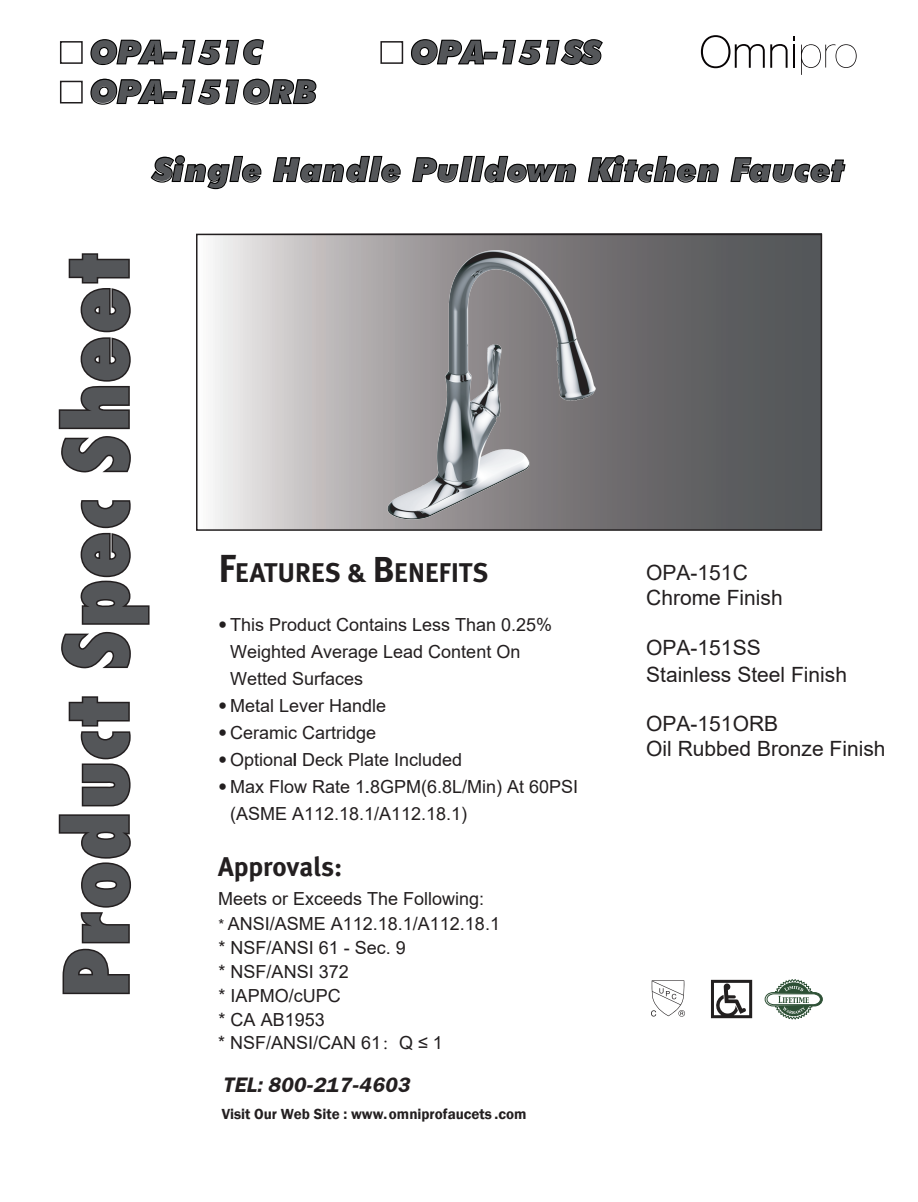
<style>
.page{position:relative;width:918px;height:1202px;background:#fff}
.page>*{position:absolute;margin:0;border:0;box-sizing:border-box;transform-origin:0 0}
.t1{font:800 84px "Futura Cond";color:#545659}
.t2{font:italic 900 33px "Futura BT";color:#545659}
.t3{font:italic 900 33px "Futura BT";letter-spacing:-.025em;color:#545659}
.t4{font:700 27px "Meta Plus";letter-spacing:-.02em;color:#211e1f}
.t5{font:700 27px "Meta Plus";color:#231f20}
.t6{font:21px/25.2px "Arial";color:#231f20}
.t7{font:18px/24.3px "Arial";color:#231f20}
.t8{font:italic 18px "Franklin Demi";color:#231f20}
.t9{font:600 15px "Franklin Gothic";color:#231f20}
.s1{font-size:39px}
.s2{font-size:36px}
.s3{font-family:"Meta"}
.s4{font-size:15px}
.s5{font-family:"Adobe Song Std";font-weight:300}
</style>
<div class="page">
<svg style="left:213px;top:236px;width:606px;height:291px;background:#9a9a9b"></svg>
<div style="left:196px;top:233px;width:626px;height:297px;border:2px solid #231f20"></div>
<svg style="left:58px;top:696px;width:74px;height:299px"></svg>
<svg style="left:61px;top:500px;width:89px;height:169px"></svg>
<svg style="left:58px;top:253px;width:73px;height:220px"></svg>
<svg style="left:150px;top:155px;width:112px;height:35px"></svg>
<svg style="left:272px;top:155px;width:129px;height:28px"></svg>
<svg style="left:412px;top:155px;width:165px;height:28px"></svg>
<svg style="left:588px;top:155px;width:131px;height:28px"></svg>
<svg style="left:730px;top:157px;width:116px;height:26px"></svg>
<div style="left:60px;top:41px;width:23px;height:23px;border:2px solid #201d1e"></div>
<div style="left:380px;top:41px;width:23px;height:23px;border:2px solid #201d1e"></div>
<svg style="left:411px;top:39px;width:192px;height:27px"></svg>
<div style="left:60px;top:81px;width:23px;height:22px;border:2px solid #201d1e"></div>
<svg style="left:90px;top:39px;width:227px;height:66px"></svg>
<svg style="left:711px;top:979px;width:41px;height:38px"></svg>
<svg style="left:765px;top:979px;width:57px;height:40px"></svg>
<img style="left:279px;top:240px;width:473px;height:282px">
<svg style="left:651px;top:980px;width:34px;height:36px"></svg>
<svg style="left:701px;top:35px;width:87px;height:33px"></svg>
<svg style="left:794px;top:36px;width:1px;height:32px"></svg>
<svg style="left:801px;top:44px;width:56px;height:31px"></svg>
<h2 class="t2" style="left:90px;top:32px;width:175px">OPA-151C</h2>
<h2 class="t3" style="left:410px;top:32px;width:192px">OPA-151SS</h2>
<h2 class="t3" style="left:90px;top:72px;width:228px">OPA-151ORB</h2>
<h2 class="t2" style="left:153px;top:150px;width:693px">Single Handle Pulldown Kitchen Faucet</h2>
<h1 class="t1" style="left:39px;top:997px;width:749px;rotate:-90deg">Product Spec Sheet</h1>
<h3 class="t4" style="left:218px;top:557px;width:272px"><span class="s1">F</span>EATURES &amp; <span class="s2">B</span>ENEFITS</h3>
<p class="t7" style="left:230px;top:611px;width:324px;line-height:27px;text-indent:-12px"><span class="s3">•</span> This Product Contains Less Than 0.25%<br>Weighted Average Lead Content On<br>Wetted Surfaces</p>
<p class="t7" style="left:218px;top:693px;width:170px"><span class="s3">•</span> Metal Lever Handle</p>
<p class="t7" style="left:218px;top:720px;width:160px"><span class="s3">•</span> Ceramic Cartridge</p>
<p class="t7" style="left:218px;top:747px;width:246px"><span class="s3">•</span> Optiona Deck Plate Included</p>
<p class="t7" style="left:293px;top:747px;width:5px">l</p>
<p class="t7" style="left:218px;top:774px;width:362px"><span class="s3">•</span> Max Flow Rate 1 8GPM(6.8L/Min) At 60PSI</p>
<p class="t7" style="left:230px;top:773px;width:239px;line-height:27px;text-indent:134px">.<br>(ASME A112.18.1/A112.18.1)</p>
<h3 class="t5" style="left:218px;top:850px;width:126px">Approvals:</h3>
<p class="t7" style="left:218px;top:885px;width:283px">Meets or Exceeds The Following:<br><span class="s4">*</span> ANSI/ASME A112.18.1/A112.18.1 * NSF/ANSI 61 - Sec. 9<br>* NSF/ANSI 372<br>* IAPMO/cUPC<br>* CA AB1953</p>
<p class="t7" style="left:218px;top:1030px;width:226px">* NSF/ANSI/CAN 61<span class="s5">：</span>Q ≤ 1</p>
<p class="t8" style="left:222px;top:1072px;width:189px">TEL: 800-217-4603</p>
<p class="t9" style="left:222px;top:1104px;width:306px">Visit Our Web Site : www.omniprofaucets .com</p>
<p class="t6" style="left:646px;top:559px;width:138px">OPA-151C<br>Chrome Finish</p>
<p class="t6" style="left:646px;top:635px;width:116px">OPA-151SS</p>
<p class="t6" style="left:646px;top:661px;width:202px">Stainless Steel Finish</p>
<p class="t6" style="left:646px;top:710px;width:241px">OPA-151ORB<br>Oil Rubbed Bronze Finish</p>
</div>
